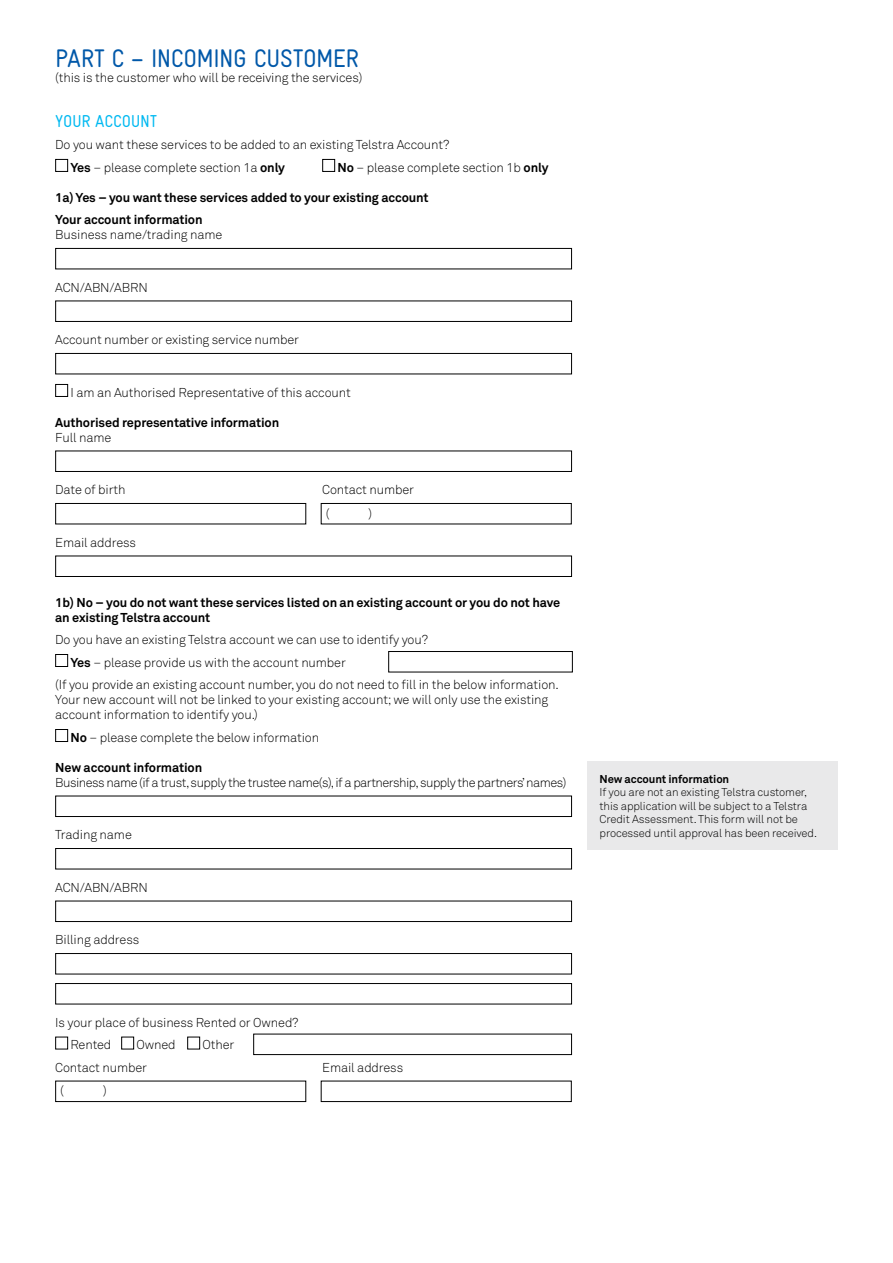
<style>
.page{position:relative;width:893px;height:1263px;background:#fff}
.page>*{position:absolute;margin:0;border:0;box-sizing:border-box;transform-origin:0 0}
.t1{font:condensed 25.5px "Gravur";letter-spacing:-.025em;color:#0058a9}
.t2{font:condensed 17.25px "Gravur";letter-spacing:-.025em;color:#00b9f1}
.t3{font:300 12.75px/22.5px "Akkurat";letter-spacing:-.01em;color:#000}
.t4{font:700 12.75px/22.5px "Akkurat";letter-spacing:-.01em;color:#000}
.t5{font:300 12.75px "Akkurat";letter-spacing:-.04em;color:#000}
.t6{font:300 11.25px/13.5px "Akkurat";letter-spacing:-.01em;color:#000}
.t7{font:700 11.25px "Akkurat";letter-spacing:-.01em;color:#000}
.s1{font-weight:700}
</style>
<div class="page">
<div style="left:587px;top:761px;width:251px;height:88px;background:#e9e9ea"></div>
<div style="left:55px;top:159px;width:13px;height:13px;border:1px solid #000"></div>
<div style="left:322px;top:159px;width:13px;height:13px;border:1px solid #000"></div>
<div style="left:55px;top:248px;width:517px;height:21px;border:1px solid #000"></div>
<div style="left:55px;top:301px;width:517px;height:21px;border:1px solid #000"></div>
<div style="left:55px;top:353px;width:517px;height:21px;border:1px solid #000"></div>
<div style="left:55px;top:384px;width:13px;height:13px;border:1px solid #000"></div>
<div style="left:55px;top:451px;width:517px;height:21px;border:1px solid #000"></div>
<div style="left:55px;top:503px;width:251px;height:21px;border:1px solid #000"></div>
<div style="left:321px;top:503px;width:251px;height:21px;border:1px solid #000"></div>
<div style="left:55px;top:556px;width:517px;height:21px;border:1px solid #000"></div>
<div style="left:55px;top:654px;width:13px;height:13px;border:1px solid #000"></div>
<div style="left:388px;top:651px;width:185px;height:21px;border:1px solid #000"></div>
<div style="left:55px;top:729px;width:13px;height:13px;border:1px solid #000"></div>
<div style="left:55px;top:796px;width:517px;height:21px;border:1px solid #000"></div>
<div style="left:55px;top:848px;width:517px;height:21px;border:1px solid #000"></div>
<div style="left:55px;top:901px;width:517px;height:21px;border:1px solid #000"></div>
<div style="left:55px;top:953px;width:517px;height:21px;border:1px solid #000"></div>
<div style="left:55px;top:983px;width:517px;height:21px;border:1px solid #000"></div>
<div style="left:55px;top:1037px;width:13px;height:12px;border:1px solid #000"></div>
<div style="left:121px;top:1037px;width:13px;height:12px;border:1px solid #000"></div>
<div style="left:187px;top:1037px;width:13px;height:12px;border:1px solid #000"></div>
<div style="left:253px;top:1034px;width:319px;height:21px;border:1px solid #000"></div>
<div style="left:55px;top:1081px;width:251px;height:21px;border:1px solid #000"></div>
<div style="left:321px;top:1081px;width:251px;height:21px;border:1px solid #000"></div>
<h1 class="t1" style="left:55px;top:44px;width:305px">PART C – INCOMING CUSTOMER</h1>
<p class="t3" style="left:55px;top:66px;width:309px">(this is the customer who will be receiving the services)</p>
<h2 class="t2" style="left:55px;top:111px;width:103px">YOUR ACCOUNT</h2>
<p class="t3" style="left:71px;top:134px;width:380px;text-indent:-15px">Do you want these services to be added to an existing Telstra Account?<br><span class="s1">Yes</span> – please complete section 1a <span class="s1">only</span></p>
<p class="t3" style="left:338px;top:156px;width:212px"><span class="s1">No</span> – please complete section 1b <span class="s1">only</span></p>
<p class="t4" style="left:55px;top:186px;width:375px">1a) Yes – you want these services added to your existing account<br>Your account information</p>
<p class="t3" style="left:55px;top:224px;width:169px">Business name/trading name</p>
<p class="t3" style="left:55px;top:276px;width:94px">ACN/ABN/ABRN</p>
<p class="t3" style="left:55px;top:329px;width:245px">Account number or existing service number</p>
<p class="t3" style="left:71px;top:381px;width:282px">I am an Authorised Representative of this account</p>
<p class="t4" style="left:55px;top:411px;width:225px">Authorised representative information</p>
<p class="t3" style="left:55px;top:426px;width:58px">Full name</p>
<p class="t3" style="left:55px;top:479px;width:72px">Date of birth</p>
<p class="t3" style="left:322px;top:478px;width:93px;line-height:23.5px">Contact number (</p>
<p class="t3" style="left:369px;top:502px;width:5px">)</p>
<p class="t3" style="left:55px;top:531px;width:82px">Email address</p>
<p class="t4" style="left:55px;top:595px;width:506px;line-height:15px">1b) No – you do not want these services listed on an existing account or you do not have an existing Telstra account</p>
<p class="t3" style="left:55px;top:629px;width:374px">Do you have an existing Telstra account we can use to identify you?</p>
<p class="t3" style="left:71px;top:651px;width:277px"><span class="s1">Yes</span> – please provide us with the account number</p>
<p class="t3" style="left:55px;top:674px;width:505px">(If you provide an existing account number, you do not need to fill in the below information.</p>
<p class="t3" style="left:55px;top:693px;width:495px;line-height:15px">Your new account will not be linked to your existing account; we will only use the existing account information to identify you.)</p>
<p class="t3" style="left:71px;top:726px;width:250px"><span class="s1">No</span> – please complete the below information</p>
<p class="t4" style="left:55px;top:756px;width:148px">New account information</p>
<p class="t5" style="left:55px;top:775px;width:513px">Business name (if a trust, supply the trustee name(s), if a partnership, supply the partners’ names)</p>
<p class="t3" style="left:55px;top:824px;width:78px">Trading name</p>
<p class="t3" style="left:55px;top:876px;width:94px">ACN/ABN/ABRN</p>
<p class="t3" style="left:55px;top:929px;width:85px">Billing address</p>
<p class="t3" style="left:71px;top:1011px;width:230px;text-indent:-15px">Is your place of business Rented or Owned?<br>Rented</p>
<p class="t3" style="left:137px;top:1034px;width:41px">Owned</p>
<p class="t3" style="left:203px;top:1034px;width:33px">Other</p>
<p class="t3" style="left:55px;top:1056px;width:93px">Contact number</p>
<p class="t3" style="left:322px;top:1056px;width:82px">Email address</p>
<p class="t3" style="left:60px;top:1080px;width:5px">(</p>
<p class="t3" style="left:103px;top:1080px;width:5px">)</p>
<p class="t7" style="left:600px;top:771px;width:131px">New account information</p>
<p class="t6" style="left:600px;top:786px;width:219px">If you are not an existing Telstra customer, this application will be subject to a Telstra Credit Assessment. This form will not be processed until approval has been received.</p>
</div>
